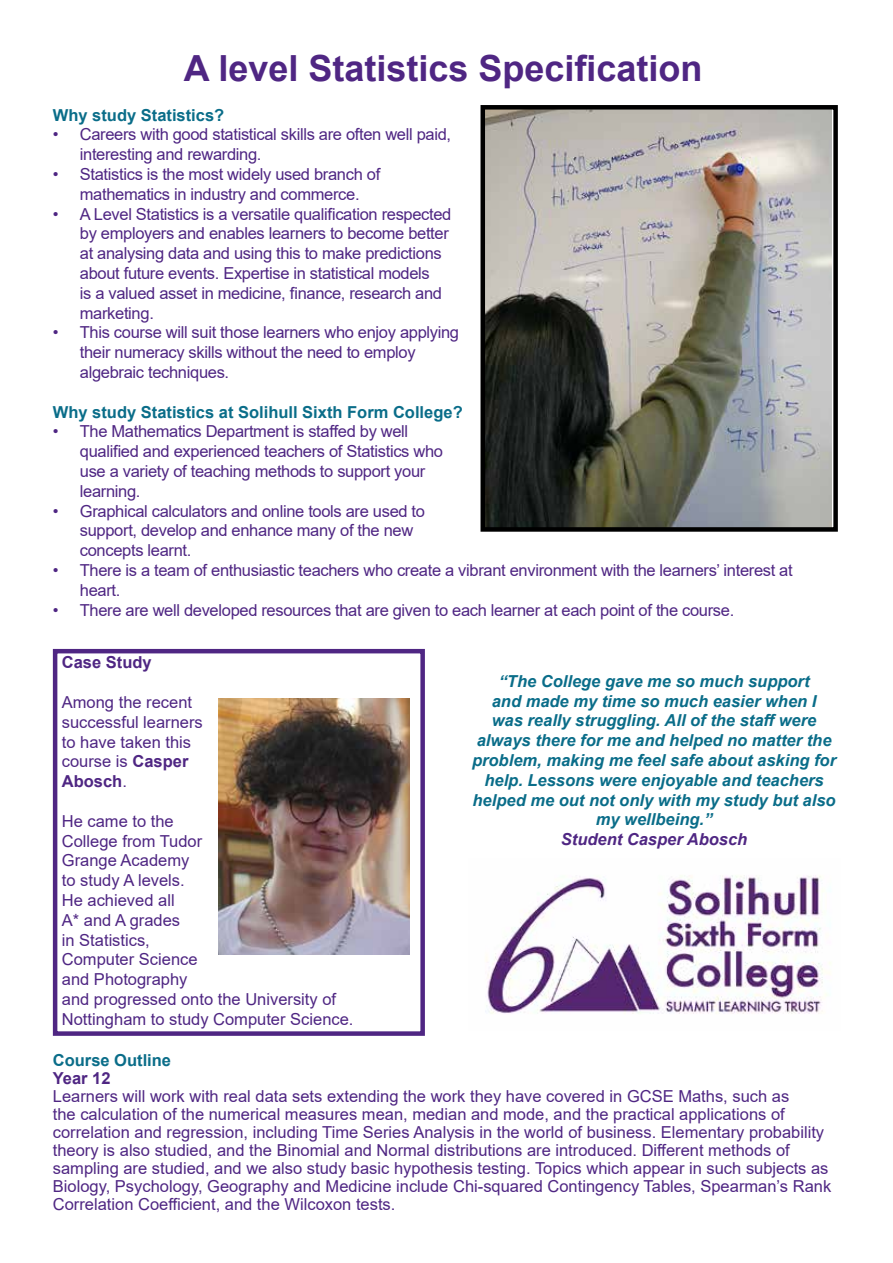
<style>
.page{position:relative;width:893px;height:1263px;background:#fff}
.page>*{position:absolute;margin:0;border:0;box-sizing:border-box;transform-origin:0 0}
.t1{font:700 36px "Arial";color:#4f2683}
.t2{font:16.5px/19.8px "Arial";letter-spacing:-.02em;color:#4f2683}
.t3{font:16.5px/19.8px "Arial";color:#4f2683}
.t4{font:italic 700 16.5px/19.8px "Arial";color:#0a6d89;text-align:center}
.t5{font:700 16.5px "Arial";color:#0a6d89}
.t6{font:italic 700 16.5px "Arial";color:#4f2683}
.t7{font:700 16.5px "Arial";color:#4f2683}
.s1{font-weight:700}
</style>
<div class="page">
<img style="left:485px;top:875px;width:346px;height:139px">
<div style="left:53px;top:649px;width:372px;height:387px;border:4px solid #4f2683"></div>
<img style="left:485px;top:110px;width:347px;height:417px">
<div style="left:480px;top:105px;width:358px;height:427px;border:4px solid #000"></div>
<img style="left:219px;top:699px;width:191px;height:255px">
<h1 class="t1" style="left:184px;top:43px;width:520px">A level Statistics Specification</h1>
<p class="t5" style="left:53px;top:103px;width:173px">Why study Statistics?</p>
<p class="t2" style="left:80px;top:125px;width:373px;text-indent:-27px">• Careers with good statistical skills are often well paid, interesting and rewarding.</p>
<p class="t2" style="left:53px;top:164px;width:329px;text-align:center">• Statistics is the most widely used branch of mathematics in industry and commerce.</p>
<p class="t2" style="left:80px;top:204px;width:373px;text-indent:-27px">• A Level Statistics is a versatile qualification respected by employers and enables learners to become better at analysing data and using this to make predictions about future events. Expertise in statistical models<br>is a valued asset in medicine, finance, research and marketing.</p>
<p class="t2" style="left:80px;top:323px;width:381px;text-indent:-27px">• This course will suit those learners who enjoy applying their numeracy skills without the need to employ algebraic techniques.</p>
<p class="t5" style="left:53px;top:400px;width:411px">Why study Statistics at Solihull Sixth Form College?</p>
<p class="t2" style="left:80px;top:422px;width:365px;text-indent:-27px">• The Mathematics Department is staffed by well qualified and experienced teachers of Statistics who use a variety of teaching methods to support your learning.</p>
<p class="t2" style="left:80px;top:501px;width:347px;text-indent:-27px">• Graphical calculators and online tools are used to support, develop and enhance many of the new concepts learnt.</p>
<p class="t2" style="left:80px;top:560px;width:714px;text-indent:-27px">• There is a team of enthusiastic teachers who create a vibrant environment with the learners’ interest at heart.</p>
<p class="t2" style="left:53px;top:600px;width:683px">• There are well developed resources that are given to each learner at each point of the course.</p>
<p class="t7" style="left:62px;top:651px;width:91px">Case Study</p>
<p class="t3" style="left:62px;top:692px;width:142px">Among the recent successful learners to have taken this course is <span class="s1">Casper<br>Abosch</span>.</p>
<p class="t3" style="left:62px;top:811px;width:293px">He came to the<br>College from Tudor<br>Grange Academy<br>to study A levels.<br>He achieved all<br>A* and A grades<br>in Statistics,<br>Computer Science<br>and Photography<br>and progressed onto the University of<br>Nottingham to study Computer Science.</p>
<p class="t4" style="left:472px;top:672px;width:366px">“The College gave me so much support<br>and made my time so much easier when I<br>was really struggling. All of the staff were always there for me and helped no matter the problem, making me feel safe about asking for help. Lessons were enjoyable and teachers helped me out not only with my study but also my wellbeing.”</p>
<p class="t6" style="left:561px;top:828px;width:188px">Student Casper Abosch</p>
<p class="t5" style="left:53px;top:1048px;width:120px">Course Outline</p>
<p class="t7" style="left:53px;top:1066px;width:59px">Year 12</p>
<p class="t3" style="left:53px;top:1087px;width:780px;line-height:18px">Learners will work with real data sets extending the work they have covered in GCSE Maths, such as<br>the calculation of the numerical measures mean, median and mode, and the practical applications of correlation and regression, including Time Series Analysis in the world of business. Elementary probability theory is also studied, and the Binomial and Normal distributions are introduced. Different methods of sampling are studied, and we also study basic hypothesis testing. Topics which appear in such subjects as Biology, Psychology, Geography and Medicine include Chi-squared Contingency Tables, Spearman’s Rank Correlation Coefficient, and the Wilcoxon tests.</p>
</div>
